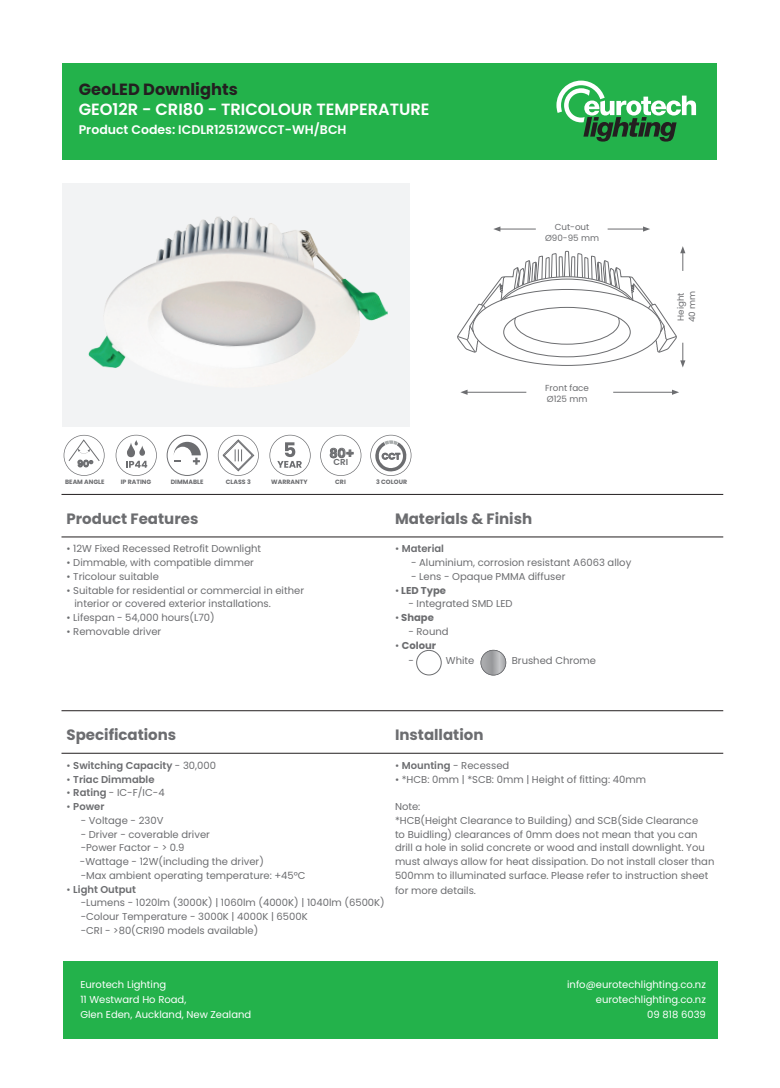
<style>
.page{position:relative;width:780px;height:1088px;background:#fff}
.page>*{position:absolute;margin:0;border:0;box-sizing:border-box;transform-origin:0 0}
.t1{font:600 16.25px "Poppins";color:#fff}
.t2{font:700 16.25px "Poppins";color:#231f20}
.t3{font:700 15px "Poppins";color:#6c6d70}
.t4{font:600 12.62px "Poppins";color:#6c6d70}
.t5{font:600 12.5px "Poppins";color:#fff}
.t6{font:10px/13.8px "Poppins";color:#6c6d70}
.t7{font:10px/15px "Poppins";color:#fff}
.t8{font:600 10px "Poppins";color:#6c6d70}
.t9{font:700 10px "Poppins";color:#6c6d70}
.Measurements{font:8.75px "Poppins";color:#6c6d70}
.t10{font:600 8.75px "Poppins";color:#6c6d70}
.Icon_Labels{font:700 6.25px "Poppins";color:#6c6d70}
.s1{font-weight:400}
.s2{font-weight:600}
</style>
<div class="page">
<div style="left:63px;top:63px;width:654px;height:96px;background:#23b24b"></div>
<div style="left:63px;top:961px;width:654px;height:77px;background:#23b24b"></div>
<svg style="left:556px;top:81px;width:140px;height:61px"></svg>
<hr style="left:607px;top:229px;width:38px;height:1px;background:#6c6d70">
<svg style="left:643px;top:226px;width:7px;height:6px"></svg>
<hr style="left:613px;top:392px;width:61px;height:1px;background:#6c6d70">
<svg style="left:672px;top:390px;width:7px;height:5px"></svg>
<hr style="left:498px;top:229px;width:38px;height:1px;background:#6c6d70">
<svg style="left:493px;top:226px;width:7px;height:6px"></svg>
<svg style="left:457px;top:246px;width:228px;height:121px"></svg>
<hr style="left:465px;top:392px;width:61px;height:1px;background:#6c6d70">
<svg style="left:460px;top:390px;width:7px;height:5px"></svg>
<div style="left:63px;top:184px;width:347px;height:243px;background:#f2f3f4"></div>
<svg style="left:269px;top:435px;width:41px;height:41px"></svg>
<svg style="left:116px;top:435px;width:41px;height:41px"></svg>
<svg style="left:167px;top:435px;width:41px;height:41px"></svg>
<svg style="left:218px;top:435px;width:41px;height:41px"></svg>
<svg style="left:64px;top:435px;width:41px;height:41px"></svg>
<svg style="left:370px;top:435px;width:41px;height:41px"></svg>
<svg style="left:320px;top:435px;width:41px;height:41px"></svg>
<img style="left:88px;top:216px;width:300px;height:152px">
<div style="left:481px;top:650px;width:25px;height:25px;border:1px solid #6c6d70;border-radius:50%"></div>
<svg style="left:481px;top:651px;width:24px;height:24px"></svg>
<div style="left:416px;top:650px;width:25px;height:25px;border:1px solid #6c6d70;border-radius:50%"></div>
<hr style="left:61px;top:494px;width:329px;height:1px;background:#231f20">
<hr style="left:390px;top:494px;width:333px;height:1px;background:#231f20">
<hr style="left:61px;top:537px;width:329px;height:1px;background:#231f20">
<hr style="left:390px;top:537px;width:333px;height:1px;background:#231f20">
<hr style="left:61px;top:710px;width:329px;height:1px;background:#231f20">
<hr style="left:390px;top:710px;width:333px;height:1px;background:#231f20">
<hr style="left:61px;top:753px;width:329px;height:1px;background:#231f20">
<hr style="left:390px;top:753px;width:333px;height:1px;background:#231f20">
<p class="t2" style="left:79px;top:80px;width:160px">GeoLED Downlights</p>
<p class="t1" style="left:79px;top:100px;width:352px">GEO12R - CRI80 - TRICOLOUR TEMPERATURE</p>
<p class="t5" style="left:79px;top:123px;width:269px">Product Codes: ICDLR12512WCCT-WH/BCH</p>
<p class="t4" style="left:329px;top:446px;width:26px">80+</p>
<p class="t10" style="left:382px;top:451px;width:20px">CCT</p>
<p class="t10" style="left:333px;top:457px;width:16px">CRI</p>
<p class="Icon_Labels" style="left:65px;top:478px;width:41px">BEAM ANGLE</p>
<p class="Icon_Labels" style="left:121px;top:478px;width:32px">IP RATING</p>
<p class="Icon_Labels" style="left:171px;top:478px;width:34px">DIMMABLE</p>
<p class="Icon_Labels" style="left:226px;top:478px;width:26px">CLASS 3</p>
<p class="Icon_Labels" style="left:271px;top:478px;width:38px">WARRANTY</p>
<p class="Icon_Labels" style="left:335px;top:478px;width:12px">CRI</p>
<p class="Icon_Labels" style="left:376px;top:478px;width:32px">3 COLOUR</p>
<p class="Measurements" style="left:554px;top:222px;width:36px">Cut-out</p>
<p class="Measurements" style="left:545px;top:233px;width:56px">Ø90-95 mm</p>
<p class="Measurements" style="left:545px;top:383px;width:45px">Front face</p>
<p class="Measurements" style="left:546px;top:394px;width:42px">Ø125 mm</p>
<p class="t3" style="left:66px;top:510px;width:133px">Product Features</p>
<p class="t3" style="left:395px;top:510px;width:139px">Materials &amp; Finish</p>
<p class="t6" style="left:66px;top:542px;width:196px">• 12W Fixed Recessed Retrofit Downlight</p>
<p class="t6" style="left:66px;top:556px;width:189px">• Dimmable, with compatible dimmer</p>
<p class="t6" style="left:66px;top:570px;width:94px">• Tricolour suitable</p>
<p class="t6" style="left:74px;top:583px;width:231px;text-indent:-8px">• Suitable for residential or commercial in either interior or covered exterior installations.</p>
<p class="t6" style="left:66px;top:611px;width:150px">• Lifespan - 54,000 hours(L70)</p>
<p class="t6" style="left:66px;top:625px;width:96px">• Removable driver</p>
<p class="t8" style="left:395px;top:543px;width:50px"><span class="s1">•</span> Material</p>
<p class="t6" style="left:411px;top:556px;width:222px">- Aluminium, corrosion resistant A6063 alloy</p>
<p class="t6" style="left:411px;top:570px;width:156px">- Lens - Opaque PMMA diffuser</p>
<p class="t9" style="left:395px;top:584px;width:52px"><span class="s1">•</span> LED Type</p>
<p class="t6" style="left:408px;top:597px;width:106px">- Integrated SMD LED</p>
<p class="t9" style="left:395px;top:612px;width:40px"><span class="s1">•</span> Shape</p>
<p class="t6" style="left:408px;top:625px;width:42px">- Round</p>
<p class="t9" style="left:395px;top:639px;width:43px"><span class="s1">•</span> Colour</p>
<p class="t6" style="left:408px;top:653px;width:7px">-</p>
<p class="t6" style="left:446px;top:653px;width:30px">White</p>
<p class="t6" style="left:512px;top:653px;width:86px">Brushed Chrome</p>
<p class="Measurements" style="left:675px;top:321px;width:30px;rotate:-90deg">Height</p>
<p class="Measurements" style="left:687px;top:322px;width:33px;rotate:-90deg">40 mm</p>
<p class="t3" style="left:66px;top:726px;width:111px">Specifications</p>
<p class="t3" style="left:395px;top:726px;width:90px">Installation</p>
<p class="t8" style="left:66px;top:759px;width:151px"><span class="s1">•</span> Switching Capacity <span class="s1">- 30,000</span></p>
<p class="t8" style="left:66px;top:773px;width:89px"><span class="s1">•</span> Triac Dimmable</p>
<p class="t6" style="left:66px;top:786px;width:100px">• <span class="s2">Rating</span> - IC-F/IC-4</p>
<p class="t8" style="left:66px;top:801px;width:39px"><span class="s1">•</span> Power</p>
<p class="t6" style="left:81px;top:813px;width:84px">- Voltage - 230V</p>
<p class="t6" style="left:81px;top:827px;width:131px">- Driver - coverable driver</p>
<p class="t6" style="left:80px;top:841px;width:185px">-Power Factor - &gt; 0.9<br>-Wattage - 12W(including the driver)</p>
<p class="t6" style="left:81px;top:868px;width:226px">-Max ambient operating temperature: +45°C</p>
<p class="t8" style="left:66px;top:883px;width:71px"><span class="s1">•</span> Light Output</p>
<p class="t6" style="left:81px;top:896px;width:305px">-Lumens - 1020lm (3000K) | 1060lm (4000K) | 1040lm (6500K)</p>
<p class="t6" style="left:81px;top:910px;width:228px">-Colour Temperature - 3000K | 4000K | 6500K</p>
<p class="t6" style="left:81px;top:923px;width:179px">-CRI - &gt;80(CRI90 models available)</p>
<p class="t6" style="left:395px;top:758px;width:116px">• <span class="s2">Mounting</span> - Recessed</p>
<p class="t6" style="left:395px;top:772px;width:252px">• *HCB: 0mm | *SCB: 0mm | Height of fitting: 40mm</p>
<p class="t6" style="left:395px;top:800px;width:27px">Note:</p>
<p class="t6" style="left:395px;top:813px;width:321px">*HCB(Height Clearance to Building) and SCB(Side Clearance<br>to Buidling) clearances of 0mm does not mean that you can drill a hole in solid concrete or wood and install downlight. You must always allow for heat dissipation. Do not install closer than 500mm to illuminated surface. Please refer to instruction sheet</p>
<p class="t6" style="left:395px;top:883px;width:82px">for more details.</p>
<p class="t7" style="left:80px;top:977px;width:172px">Eurotech Lighting<br>11 Westward Ho Road,<br>Glen Eden, Auckland, New Zealand</p>
<p class="t7" style="left:567px;top:977px;width:140px;text-align:right">info@eurotechlighting.co.nz eurotechlighting.co.nz<br>09 818 6039</p>
</div>
